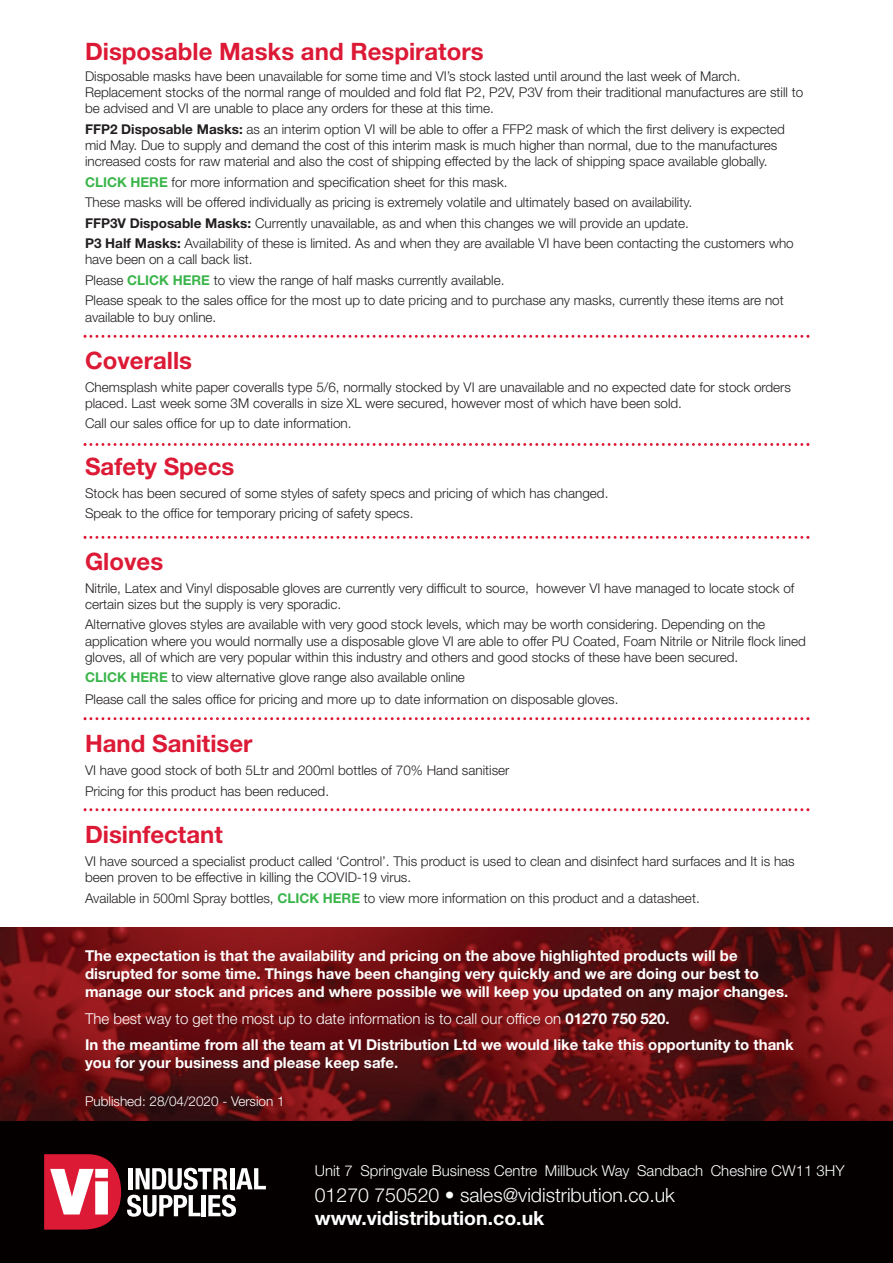
<style>
.page{position:relative;width:893px;height:1263px;background:#fff}
.page>*{position:absolute;margin:0;border:0;box-sizing:border-box;transform-origin:0 0}
.t1{font:700 24px "Helvetica Neue";color:#dc1a36}
.t2{font:300 19.5px "Helvetica Neue";color:#fff}
.t3{font:700 19.5px "Helvetica Neue";color:#fff}
.t4{font:700 15px/18px "Helvetica Neue";color:#fff}
.t5{font:300 15px "Helvetica Neue";color:#fff}
.t6{font:300 13.5px/16.2px "Helvetica Neue";color:#231f20}
.t7{font:300 13.5px "Helvetica Neue";color:#fff}
.s1{font-weight:700}
.s2{font-weight:700;color:#3ab54a}
.s3{font-weight:300}
</style>
<div class="page">
<div style="left:0;top:1121px;width:893px;height:142px;background:#040000"></div>
<svg style="left:44px;top:1154px;width:77px;height:75px;background:#d35a6b"></svg>
<svg style="left:127px;top:1168px;width:139px;height:49px"></svg>
<img style="left:0;top:928px;width:893px;height:193px">
<svg style="left:84px;top:335px;width:725px;height:3px"></svg>
<svg style="left:84px;top:443px;width:725px;height:3px"></svg>
<svg style="left:84px;top:536px;width:725px;height:3px"></svg>
<svg style="left:84px;top:717px;width:725px;height:3px"></svg>
<svg style="left:84px;top:808px;width:725px;height:3px"></svg>
<h1 class="t1" style="left:85px;top:42px;width:400px">Disposable Masks and Respirators</h1>
<p class="t6" style="left:85px;top:69px;width:720px">Disposable masks have been unavailable for some time and VI’s stock lasted until around the last week of March.<br>Replacement stocks of the normal range of moulded and fold flat P2, P2V, P3V from their traditional manufactures are still to be advised and VI are unable to place any orders for these at this time.</p>
<p class="t6" style="left:85px;top:122px;width:701px"><span class="s1">FFP2 Disposable Masks:</span> as an interim option VI will be able to offer a FFP2 mask of which the first delivery is expected mid May. Due to supply and demand the cost of this interim mask is much higher than normal, due to the manufactures increased costs for raw material and also the cost of shipping effected by the lack of shipping space available globally.</p>
<p class="t6" style="left:85px;top:173px;width:710px;line-height:20.4px"><span class="s2">CLICK HERE</span> for more information and specification sheet for this mask.<br>These masks will be offered individually as pricing is extremely volatile and ultimately based on availability.<br><span class="s1">FFP3V Disposable Masks:</span> Currently unavailable, as and when this changes we will provide an update.<br><span class="s1">P3 Half Masks:</span> Availability of these is limited. As and when they are available VI have been contacting the customers who</p>
<p class="t6" style="left:85px;top:250px;width:700px;line-height:20.4px">have been on a call back list.<br>Please <span class="s2">CLICK HERE</span> to view the range of half masks currently available.<br>Please speak to the sales office for the most up to date pricing and to purchase any masks, currently these items are not</p>
<p class="t6" style="left:85px;top:311px;width:133px">available to buy online.</p>
<h1 class="t1" style="left:85px;top:352px;width:109px">Coveralls</h1>
<p class="t6" style="left:85px;top:380px;width:707px">Chemsplash white paper coveralls type 5/6, normally stocked by VI are unavailable and no expected date for stock orders placed. Last week some 3M coveralls in size XL were secured, however most of which have been sold.</p>
<p class="t6" style="left:85px;top:416px;width:268px">Call our sales office for up to date information.</p>
<h1 class="t1" style="left:85px;top:458px;width:151px">Safety Specs</h1>
<p class="t6" style="left:85px;top:484px;width:525px;line-height:20.4px">Stock has been secured of some styles of safety specs and pricing of which has changed.<br>Speak to the office for temporary pricing of safety specs.</p>
<h1 class="t1" style="left:85px;top:553px;width:80px">Gloves</h1>
<p class="t6" style="left:85px;top:581px;width:711px">Nitrile, Latex and Vinyl disposable gloves are currently very difficult to source, however VI have managed to locate stock of certain sizes but the supply is very sporadic.</p>
<p class="t6" style="left:85px;top:618px;width:722px">Alternative gloves styles are available with very good stock levels, which may be worth considering. Depending on the application where you would normally use a disposable glove VI are able to offer PU Coated, Foam Nitrile or Nitrile flock lined gloves, all of which are very popular within this industry and others and good stocks of these have been secured.</p>
<p class="t6" style="left:85px;top:668px;width:535px;line-height:21.5px"><span class="s2">CLICK HERE</span> to view alternative glove range also available online<br>Please call the sales office for pricing and more up to date information on disposable gloves.</p>
<h1 class="t1" style="left:85px;top:735px;width:169px">Hand Sanitiser</h1>
<p class="t6" style="left:85px;top:760px;width:426px;line-height:21.5px">VI have good stock of both 5Ltr and 200ml bottles of 70% Hand sanitiser<br>Pricing for this product has been reduced.</p>
<h1 class="t1" style="left:85px;top:826px;width:139px">Disinfectant</h1>
<p class="t6" style="left:85px;top:854px;width:711px">VI have sourced a specialist product called ‘Control’. This product is used to clean and disinfect hard surfaces and It is has been proven to be effective in killing the COVID-19 virus.</p>
<p class="t6" style="left:85px;top:892px;width:616px">Available in 500ml Spray bottles, <span class="s2">CLICK HERE</span> to view more information on this product and a datasheet.</p>
<p class="t4" style="left:85px;top:948px;width:705px">The expectation is that the availability and pricing on the above highlighted products will be disrupted for some time. Things have been changing very quickly and we are doing our best to manage our stock and prices and where possible we will keep you updated on any major changes.</p>
<p class="t4" style="left:85px;top:1006px;width:710px;line-height:26.5px"><span class="s3">The best way to get the most up to date information is to call our office on</span> 01270 750 520.<br>In the meantime from all the team at VI Distribution Ltd we would like take this opportunity to thank</p>
<p class="t4" style="left:85px;top:1055px;width:315px">you for your business and please keep safe.</p>
<p class="t7" style="left:85px;top:1096px;width:201px">Published: 28/04/2020 - Version 1</p>
<p class="t5" style="left:315px;top:1165px;width:531px">Unit 7 Springvale Business Centre Millbuck Way Sandbach Cheshire CW11 3HY</p>
<h2 class="t2" style="left:315px;top:1188px;width:362px">01270 750520 • sales@vidistribution.co.uk</h2>
<h2 class="t3" style="left:315px;top:1211px;width:231px">www.vidistribution.co.uk</h2>
</div>
